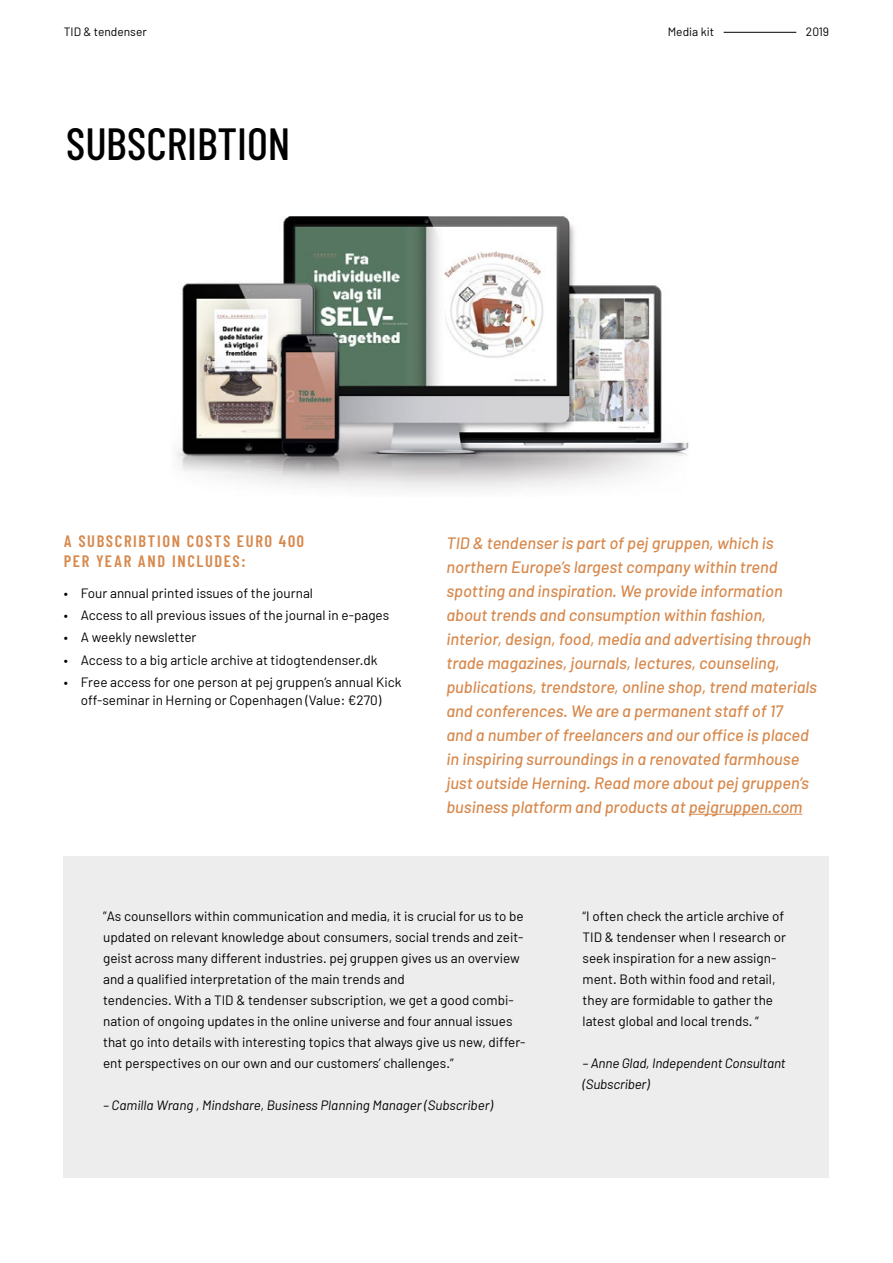
<style>
.page{position:relative;width:893px;height:1263px;background:#fff}
.page>*{position:absolute;margin:0;border:0;box-sizing:border-box;transform-origin:0 0}
.t1{font:500 45px "Barlow Condensed";color:#000}
.t2{font:italic 500 16.5px/24px "Barlow";color:#d7894d}
.t3{font:600 16.5px/19.8px "Barlow Condensed";letter-spacing:.1em;color:#d7894d}
.t4{font:13.5px/21px "Barlow";color:#000}
.t5{font:italic 13.5px/21px "Barlow";color:#000}
.t6{font:12px "Barlow";color:#000}
</style>
<div class="page">
<div style="left:64px;top:857px;width:765px;height:321px;background:#ededed"></div>
<img style="left:176px;top:216px;width:513px;height:274px">
<hr style="left:724px;top:32px;width:72px;height:1px;background:#000">
<hr style="left:689px;top:814px;width:113px;height:1px;background:#d7894d">
<p class="t6" style="left:64px;top:24px;width:85px">TID &amp; tendenser</p>
<h1 class="t1" style="left:66px;top:116px;width:226px">SUBSCRIBTION</h1>
<p class="t6" style="left:668px;top:24px;width:48px">Media kit</p>
<p class="t6" style="left:806px;top:24px;width:25px">2019</p>
<p class="t3" style="left:64px;top:531px;width:242px">A SUBSCRIBTION COSTS EURO 400<br>PER YEAR AND INCLUDES:</p>
<p class="t4" style="left:64px;top:582px;width:251px">• Four annual printed issues of the journal</p>
<p class="t4" style="left:64px;top:604px;width:327px">• Access to all previous issues of the journal in e-pages</p>
<p class="t4" style="left:64px;top:627px;width:134px">• A weekly newsletter</p>
<p class="t4" style="left:64px;top:649px;width:315px">• Access to a big article archive at tidogtendenser.dk</p>
<p class="t4" style="left:64px;top:673px;width:339px;line-height:18px;text-align:center">• Free access for one person at pej gruppen’s annual Kick off-seminar in Herning or Copenhagen (Value: €270)</p>
<p class="t2" style="left:446px;top:531px;width:372px">TID &amp; tendenser is part of pej gruppen, which is northern Europe’s largest company within trend spotting and inspiration. We provide information about trends and consumption within fashion, interior, design, food, media and advertising through trade magazines, journals, lectures, counseling, publications, trendstore, online shop, trend materials and conferences. We are a permanent staff of 17<br>and a number of freelancers and our office is placed in inspiring surroundings in a renovated farmhouse just outside Herning. Read more about pej gruppen’s business platform and products at pejgruppen.com</p>
<p class="t4" style="left:103px;top:905px;width:424px">”As counsellors within communication and media, it is crucial for us to be updated on relevant knowledge about consumers, social trends and zeit&shy;geist across many different industries. pej gruppen gives us an overview and a qualified interpretation of the main trends and<br>tendencies. With a TID &amp; tendenser subscription, we get a good combi&shy;nation of ongoing updates in the online universe and four annual issues that go into details with interesting topics that always give us new, differ&shy;ent perspectives on our own and our customers’ challenges.”</p>
<p class="t5" style="left:103px;top:1094px;width:391px">– Camilla Wrang , Mindshare, Business Planning Manager (Subscriber)</p>
<p class="t4" style="left:583px;top:905px;width:205px">“I often check the article archive of TID &amp; tendenser when I research or seek inspiration for a new assign&shy;ment. Both within food and retail, they are formidable to gather the latest global and local trends. “</p>
<p class="t5" style="left:583px;top:1052px;width:205px">– Anne Glad, Independent Consultant (Subscriber)</p>
</div>
